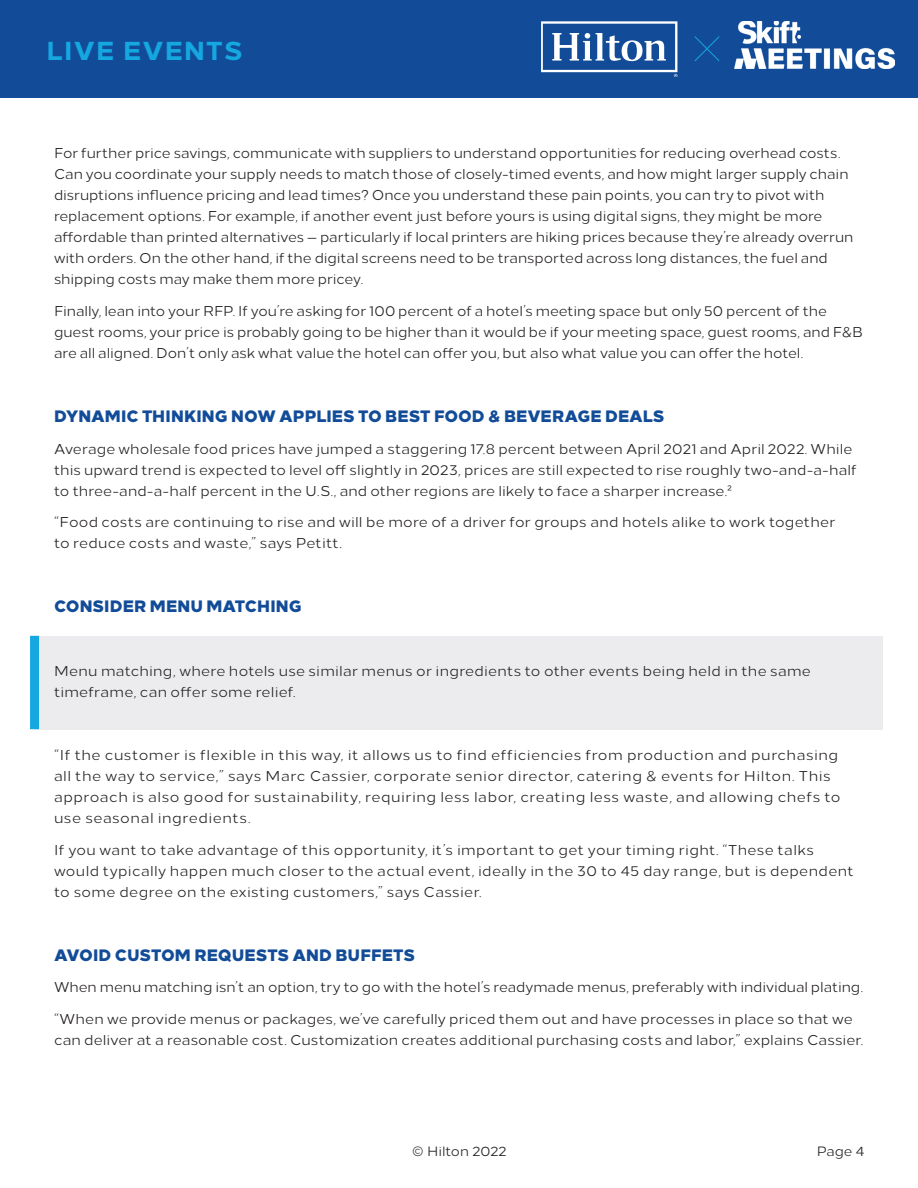
<style>
.page{position:relative;width:918px;height:1188px;background:#fff}
.page>*{position:absolute;margin:0;border:0;box-sizing:border-box;transform-origin:0 0}
.t1{font:800 25.95px "Loew Two Zero";letter-spacing:.05em;color:#15a7e0}
.t2{font:800 16.5px "Loew Two Zero";color:#124c98}
.t3{font:14.25px/21px "Loew Two Zero";letter-spacing:.005em;color:#231f20}
.t4{font:14.25px/21px "Loew Two Zero";letter-spacing:.035em;color:#231f20}
.t5{font:14.25px/21px "Loew Two Zero";letter-spacing:.025em;color:#231f20}
.t6{font:13.5px "Loew Two Zero";color:#231f20}
</style>
<div class="page">
<div style="left:35px;top:636px;width:848px;height:93px;background:#ececee"></div>
<div style="left:30px;top:636px;width:9px;height:93px;background:#15a7e0"></div>
<div style="left:0;top:0;width:918px;height:98px;background:#124c98"></div>
<svg style="left:541px;top:21px;width:136px;height:55px"></svg>
<img style="left:735px;top:21px;width:159px;height:47px">
<svg style="left:694px;top:36px;width:26px;height:25px"></svg>
<h1 class="t1" style="left:46px;top:29px;width:198px">LIVE EVENTS</h1>
<p class="t3" style="left:54px;top:142px;width:801px">For further price savings, communicate with suppliers to understand opportunities for reducing overhead costs.<br>Can you coordinate your supply needs to match those of closely-timed events, and how might larger supply chain disruptions influence pricing and lead times? Once you understand these pain points, you can try to pivot with replacement options. For example, if another event just before yours is using digital signs, they might be more affordable than printed alternatives — particularly if local printers are hiking prices because they’re already overrun with orders. On the other hand, if the digital screens need to be transported across long distances, the fuel and shipping costs may make them more pricey.</p>
<p class="t3" style="left:54px;top:299px;width:810px">Finally, lean into your RFP. If you’re asking for 100 percent of a hotel’s meeting space but only 50 percent of the guest rooms, your price is probably going to be higher than it would be if your meeting space, guest rooms, and F&amp;B are all aligned. Don’t only ask what value the hotel can offer you, but also what value you can offer the hotel.</p>
<p class="t2" style="left:54px;top:402px;width:612px">DYNAMIC THINKING NOW APPLIES TO BEST FOOD &amp; BEVERAGE DEALS</p>
<p class="t3" style="left:54px;top:437px;width:804px">Average wholesale food prices have jumped a staggering 17.8 percent between April 2021 and April 2022. While this upward trend is expected to level off slightly in 2023, prices are still expected to rise roughly two-and-a-half to three-and-a-half percent in the U.S., and other regions are likely to face a sharper increase.²</p>
<p class="t3" style="left:54px;top:511px;width:783px">“Food costs are continuing to rise and will be more of a driver for groups and hotels alike to work together to reduce costs and waste,” says Petitt.</p>
<p class="t2" style="left:54px;top:592px;width:249px">CONSIDER MENU MATCHING</p>
<p class="t3" style="left:54px;top:659px;width:759px">Menu matching, where hotels use similar menus or ingredients to other events being held in the same timeframe, can offer some relief.</p>
<p class="t4" style="left:54px;top:743px;width:788px">“If the customer is flexible in this way, it allows us to find efficiencies from production and purchasing all the way to service,” says Marc Cassier, corporate senior director, catering &amp; events for Hilton. This approach is also good for sustainability, requiring less labor, creating less waste, and allowing chefs to use seasonal ingredients.</p>
<p class="t5" style="left:54px;top:838px;width:801px">If you want to take advantage of this opportunity, it’s important to get your timing right. “These talks would typically happen much closer to the actual event, ideally in the 30 to 45 day range, but is dependent to some degree on the existing customers,” says Cassier.</p>
<p class="t2" style="left:54px;top:941px;width:362px">AVOID CUSTOM REQUESTS AND BUFFETS</p>
<p class="t3" style="left:54px;top:976px;width:811px">When menu matching isn’t an option, try to go with the hotel’s readymade menus, preferably with individual plating.</p>
<p class="t3" style="left:54px;top:1007px;width:811px">“When we provide menus or packages, we’ve carefully priced them out and have processes in place so that we can deliver at a reasonable cost. Customization creates additional purchasing costs and labor,” explains Cassier.</p>
<p class="t6" style="left:412px;top:1140px;width:96px">© Hilton 2022</p>
<p class="t6" style="left:817px;top:1140px;width:49px">Page 4</p>
</div>
